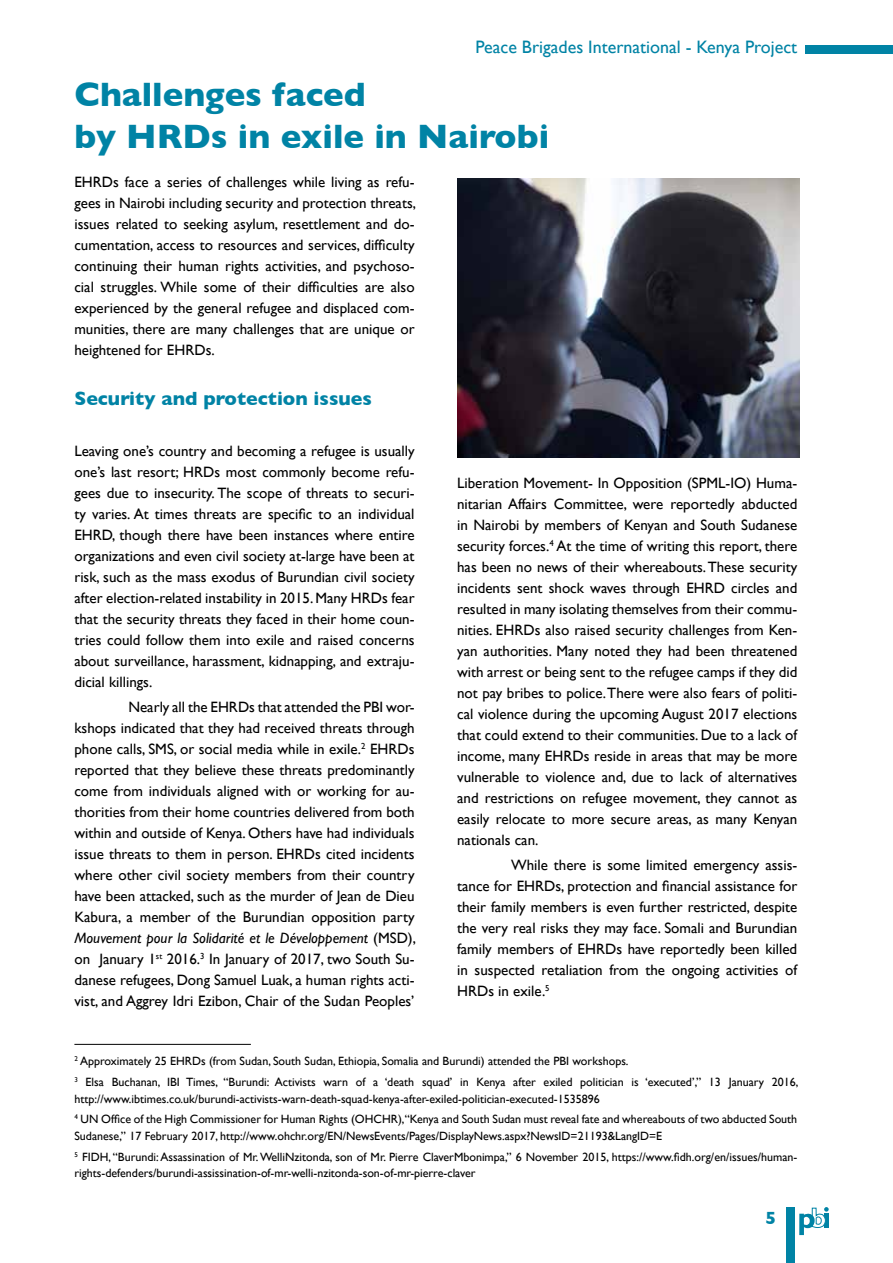
<style>
.page{position:relative;width:893px;height:1263px;background:#fff}
.page>*{position:absolute;margin:0;border:0;box-sizing:border-box;transform-origin:0 0}
.t1{font:700 34.5px/41.4px "Gill Sans";color:#0083a5}
.t2{font:700 19.5px "Gill Sans";color:#0083a5}
.t3{font:18px "Gill Sans";color:#0083a5}
.t4{font:700 18px "Gill Sans";color:#0083a5}
.t5{font:15px/21px "Gill Sans";color:#000;text-align:justify}
.t6{font:12px/20.7px "Gill Sans";color:#000}
.s1{font-style:italic}
</style>
<div class="page">
<div style="left:787px;top:1207px;width:8px;height:56px;background:#0083a5"></div>
<div style="left:805px;top:45px;width:88px;height:8px;background:#0083a5"></div>
<svg style="left:799px;top:1207px;width:30px;height:28px"></svg>
<img style="left:457px;top:179px;width:342px;height:279px">
<hr style="left:74px;top:1044px;width:177px;height:1px;background:#000">
<p class="t3" style="left:475px;top:36px;width:323px">Peace Brigades International - Kenya Project</p>
<h1 class="t1" style="left:74px;top:73px;width:476px">Challenges faced<br>by HRDs in exile in Nairobi</h1>
<p class="t5" style="left:74px;top:171px;width:343px">EHRDs face a series of challenges while living as refu&shy;gees in Nairobi including security and protection threats, issues related to seeking asylum, resettlement and do&shy;cumentation, access to resources and services, difficulty continuing their human rights activities, and psychoso&shy;cial struggles. While some of their difficulties are also experienced by the general refugee and displaced com&shy;munities, there are many challenges that are unique or heightened for EHRDs.</p>
<h2 class="t2" style="left:74px;top:383px;width:299px">Security and protection issues</h2>
<p class="t5" style="left:74px;top:440px;width:342px">Leaving one’s country and becoming a refugee is usually one’s last resort; HRDs most commonly become refu&shy;gees due to insecurity. The scope of threats to securi&shy;ty varies. At times threats are specific to an individual EHRD, though there have been instances where entire organizations and even civil society at-large have been at risk, such as the mass exodus of Burundian civil society after election-related instability in 2015. Many HRDs fear that the security threats they faced in their home coun&shy;tries could follow them into exile and raised concerns about surveillance, harassment, kidnapping, and extraju&shy;dicial killings.</p>
<p class="t5" style="left:74px;top:696px;width:343px;text-indent:54px">Nearly all the EHRDs that attended the PBI wor&shy;kshops indicated that they had received threats through phone calls, SMS, or social media while in exile.<sup>2</sup> EHRDs reported that they believe these threats predominantly come from individuals aligned with or working for au&shy;thorities from their home countries delivered from both within and outside of Kenya. Others have had individuals issue threats to them in person. EHRDs cited incidents where other civil society members from their country have been attacked, such as the murder of Jean de Dieu Kabura, a member of the Burundian opposition party <span class="s1">Mouvement pour la Solidarité et le Développement</span> (MSD), on January 1<sup>st</sup> 2016.<sup>3</sup> In January of 2017, two South Su&shy;danese refugees, Dong Samuel Luak, a human rights acti&shy;vist, and Aggrey Idri Ezibon, Chair of the Sudan Peoples’</p>
<p class="t5" style="left:457px;top:472px;width:342px">Liberation Movement- In Opposition (SPML-IO) Huma&shy;nitarian Affairs Committee, were reportedly abducted in Nairobi by members of Kenyan and South Sudanese security forces.<sup>4</sup> At the time of writing this report, there has been no news of their whereabouts. These security incidents sent shock waves through EHRD circles and resulted in many isolating themselves from their commu&shy;nities. EHRDs also raised security challenges from Ken&shy;yan authorities. Many noted they had been threatened with arrest or being sent to the refugee camps if they did not pay bribes to police. There were also fears of politi&shy;cal violence during the upcoming August 2017 elections that could extend to their communities. Due to a lack of income, many EHRDs reside in areas that may be more vulnerable to violence and, due to lack of alternatives and restrictions on refugee movement, they cannot as easily relocate to more secure areas, as many Kenyan nationals can.</p>
<p class="t5" style="left:457px;top:855px;width:342px;text-indent:54px">While there is some limited emergency assis&shy;tance for EHRDs, protection and financial assistance for their family members is even further restricted, despite the very real risks they may face. Somali and Burundian family members of EHRDs have reportedly been killed in suspected retaliation from the ongoing activities of HRDs in exile.<sup>5</sup></p>
<p class="t6" style="left:74px;top:1051px;width:726px"><sup>2</sup> Approximately 25 EHRDs (from Sudan, South Sudan, Ethiopia, Somalia and Burundi) attended the PBI workshops.<br><sup>3</sup> Elsa Buchanan, IBI Times, “Burundi: Activists warn of a ‘death squad’ in Kenya after exiled politician is ‘executed’,” 13 January 2016,</p>
<p class="t6" style="left:74px;top:1088px;width:724px">http://www.ibtimes.co.uk/burundi-activists-warn-death-squad-kenya-after-exiled-politician-executed-1535896<br><sup>4</sup> UN Office of the High Commissioner for Human Rights (OHCHR),“Kenya and South Sudan must reveal fate and whereabouts of two abducted South</p>
<p class="t6" style="left:74px;top:1125px;width:724px">Sudanese,” 17 February 2017, http://www.ohchr.org/EN/NewsEvents/Pages/DisplayNews.aspx?NewsID=21193&amp;LangID=E<br><sup>5</sup> FIDH, “Burundi: Assassination of Mr. WelliNzitonda, son of Mr. Pierre ClaverMbonimpa,” 6 November 2015, https://www.fidh.org/en/issues/human-</p>
<p class="t6" style="left:74px;top:1163px;width:403px">rights-defenders/burundi-assissination-of-mr-welli-nzitonda-son-of-mr-pierre-claver</p>
<p class="t4" style="left:765px;top:1204px;width:12px">5</p>
</div>
